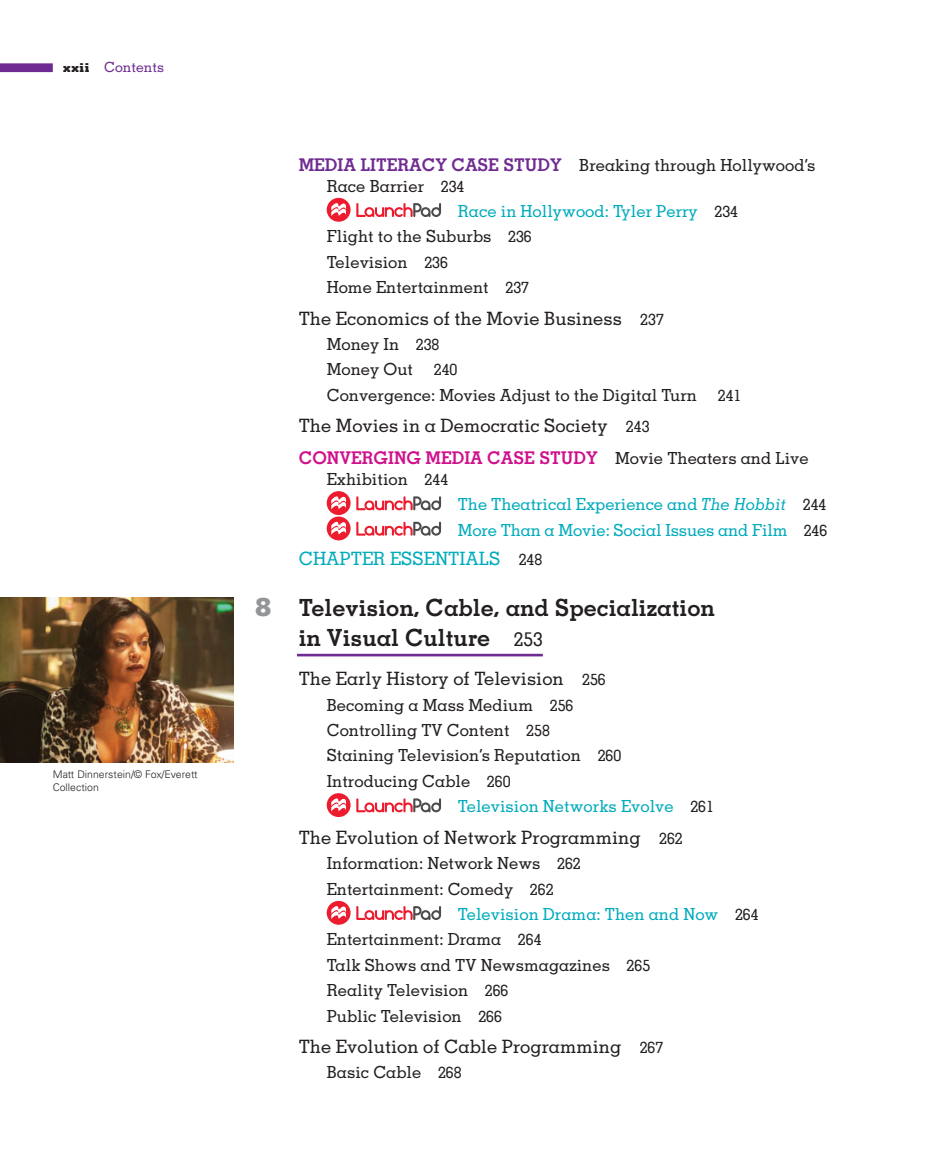
<style>
.page{position:relative;width:930px;height:1151px;background:#fff}
.page>*{position:absolute;margin:0;border:0;box-sizing:border-box;transform-origin:0 0}
.t1{font:700 23.62px/29.8px "Memphis LT Std";color:#231f20}
.t2{font:500 18.38px "Memphis LT Std";color:#231f20}
.t3{font:500 18.38px "Memphis LT Std";color:#00abbc}
.t4{font:700 17.5px "Memphis LT Std";color:#cf118c}
.t5{font:500 16.62px/25.4px "Memphis LT Std";color:#231f20}
.t6{font:500 16.62px/25.4px "Memphis LT Std";letter-spacing:-.005em;color:#00abbc}
.t7{font:500 14px "Memphis LT Std";color:#6f2b91}
.t8{font:300 10.5px/13.1px "Univers LT Std";color:#231f20}
.s1{font-weight:800;font-size:12.25px;color:#231f20}
.s2{font-weight:700;font-size:17.5px;color:#6f2b91}
.s3{font-size:15.75px}
.s4{color:#00abbc}
.s5{font-weight:500;font-size:16.62px;color:#231f20}
.s6{font-style:italic}
.s7{font-size:15.75px;color:#231f20}
.s8{font-weight:800;font-size:25.38px;color:#939598}
.s9{font-weight:500;font-size:19.25px}
</style>
<div class="page">
<div style="left:0;top:63px;width:53px;height:9px;background:#6f2b91"></div>
<hr style="left:297px;top:653px;width:246px;height:3px;background:#6f2b91">
<div style="left:327px;top:198px;width:24px;height:24px;background:#ed1b2e;border-radius:50%"></div>
<svg style="left:331px;top:203px;width:15px;height:13px"></svg>
<svg style="left:356px;top:203px;width:85px;height:14px"></svg>
<div style="left:327px;top:491px;width:24px;height:24px;background:#ed1b2e;border-radius:50%"></div>
<svg style="left:331px;top:496px;width:15px;height:14px"></svg>
<svg style="left:356px;top:496px;width:85px;height:14px"></svg>
<div style="left:327px;top:516px;width:24px;height:24px;background:#ed1b2e;border-radius:50%"></div>
<svg style="left:331px;top:521px;width:15px;height:14px"></svg>
<svg style="left:356px;top:521px;width:85px;height:14px"></svg>
<div style="left:327px;top:793px;width:24px;height:24px;background:#ed1b2e;border-radius:50%"></div>
<svg style="left:331px;top:798px;width:15px;height:14px"></svg>
<svg style="left:356px;top:798px;width:85px;height:14px"></svg>
<div style="left:327px;top:900px;width:24px;height:24px;background:#ed1b2e;border-radius:50%"></div>
<svg style="left:331px;top:906px;width:15px;height:13px"></svg>
<svg style="left:356px;top:906px;width:85px;height:14px"></svg>
<img style="left:0;top:597px;width:234px;height:166px">
<p class="t7" style="left:63px;top:61px;width:102px"><span class="s1">xxii</span> Contents</p>
<p class="t8" style="left:53px;top:768px;width:146px">Matt Dinnerstein/© Fox/Everett<br>Collection</p>
<p class="t5" style="left:327px;top:155px;width:490px;line-height:21px;text-indent:-28px"><span class="s2">MEDIA LITERACY CASE STUDY</span> Breaking through Hollywood’s<br>Race Barrier <span class="s3">234</span></p>
<p class="t5" style="left:327px;top:199px;width:413px;text-indent:131px"><span class="s4">Race in Hollywood: Tyler Perry</span> <span class="s3">234<br></span>Flight to the Suburbs <span class="s3">236<br></span>Television <span class="s3">236<br></span>Home Entertainment <span class="s3">237</span></p>
<p class="t2" style="left:299px;top:309px;width:367px">The Economics of the Movie Business <span class="s3">237</span></p>
<p class="t5" style="left:327px;top:332px;width:416px">Money In <span class="s3">238<br></span>Money Out <span class="s3">240<br></span>Convergence: Movies Adjust to the Digital Turn <span class="s3">241</span></p>
<p class="t2" style="left:299px;top:417px;width:352px">The Movies in a Democratic Society <span class="s3">243</span></p>
<p class="t4" style="left:299px;top:449px;width:511px">CONVERGING MEDIA CASE STUDY <span class="s5">Movie Theaters and Live</span></p>
<p class="t5" style="left:327px;top:467px;width:123px">Exhibition <span class="s3">244</span></p>
<p class="t6" style="left:458px;top:492px;width:371px">The Theatrical Experience and <span class="s6">The Hobbit</span> <span class="s7">244<br></span>More Than a Movie: Social Issues and Film <span class="s7">246</span></p>
<p class="t3" style="left:299px;top:550px;width:245px">CHAPTER ESSENTIALS <span class="s7">248</span></p>
<h1 class="t1" style="left:299px;top:594px;width:418px;text-indent:-44px"><span class="s8">8</span> Television, Cable, and Specialization in Visual Culture <span class="s9">253</span></h1>
<p class="t2" style="left:299px;top:669px;width:309px">The Early History of Television <span class="s3">256</span></p>
<p class="t5" style="left:327px;top:693px;width:248px">Becoming a Mass Medium <span class="s3">256</span></p>
<p class="t5" style="left:327px;top:718px;width:225px">Controlling TV Content <span class="s3">258</span></p>
<p class="t5" style="left:327px;top:743px;width:296px">Staining Television’s Reputation <span class="s3">260</span></p>
<p class="t5" style="left:327px;top:769px;width:185px">Introducing Cable <span class="s3">260</span></p>
<p class="t6" style="left:458px;top:794px;width:258px">Television Networks Evolve <span class="s7">261</span></p>
<p class="t2" style="left:299px;top:828px;width:385px">The Evolution of Network Programming <span class="s3">262</span></p>
<p class="t5" style="left:327px;top:851px;width:256px">Information: Network News <span class="s3">262</span></p>
<p class="t5" style="left:327px;top:876px;width:228px">Entertainment: Comedy <span class="s3">262</span></p>
<p class="t6" style="left:458px;top:902px;width:302px">Television Drama: Then and Now <span class="s7">264</span></p>
<p class="t5" style="left:327px;top:927px;width:216px">Entertainment: Drama <span class="s3">264</span></p>
<p class="t5" style="left:327px;top:953px;width:325px">Talk Shows and TV Newsmagazines <span class="s3">265</span></p>
<p class="t5" style="left:327px;top:978px;width:183px">Reality Television <span class="s3">266</span></p>
<p class="t5" style="left:327px;top:1003px;width:177px">Public Television <span class="s3">266</span></p>
<p class="t2" style="left:299px;top:1037px;width:366px">The Evolution of Cable Programming <span class="s3">267</span></p>
<p class="t5" style="left:327px;top:1060px;width:136px">Basic Cable <span class="s3">268</span></p>
</div>
